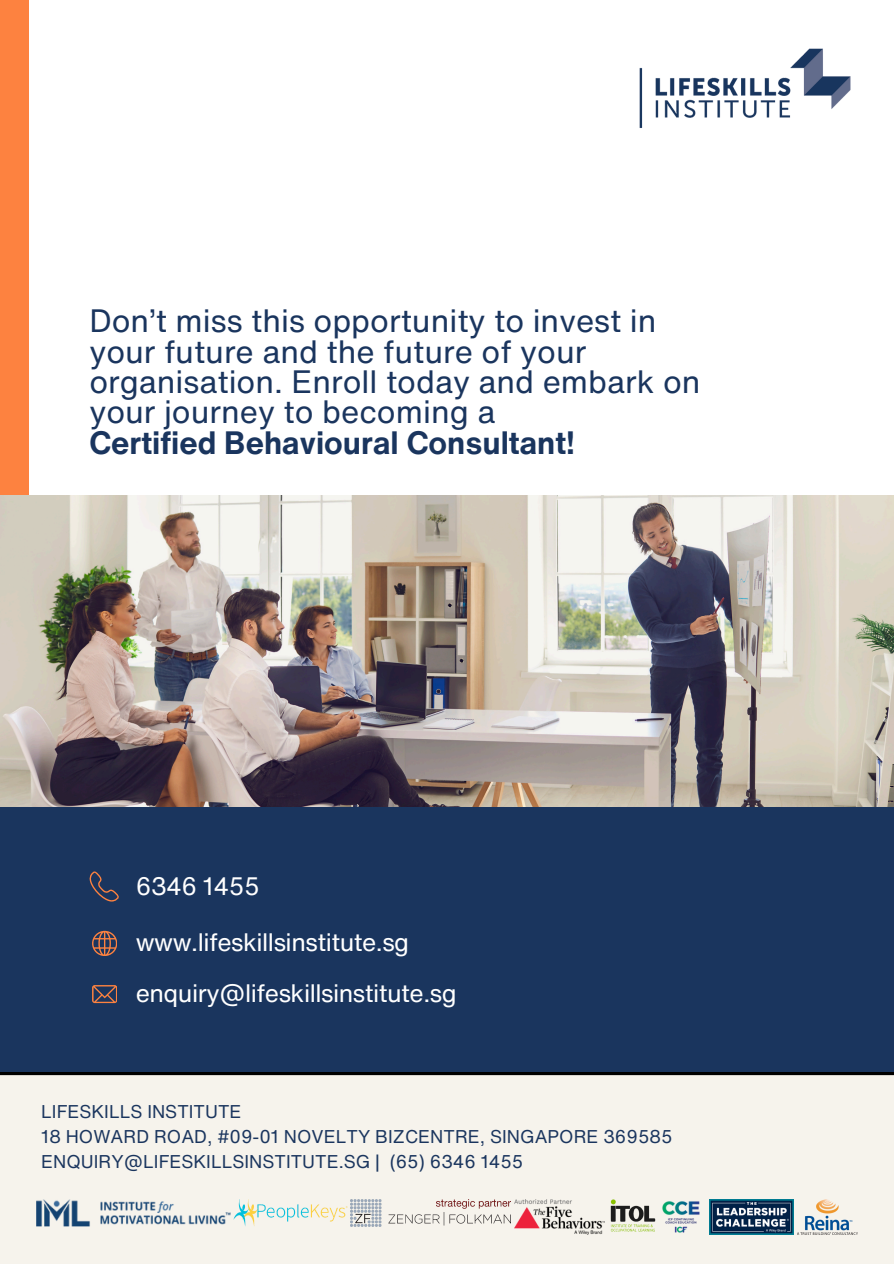
<style>
.page{position:relative;width:894px;height:1264px;background:#fff}
.page>*{position:absolute;margin:0;border:0;box-sizing:border-box;transform-origin:0 0}
.t1{font:31.5px/30.3px "Helvetica Now Text";color:#1a355e}
.t2{font:24.6px "Helvetica Now Text";letter-spacing:-.02em;color:#fff}
.t3{font:18px "Helvetica Now Text";color:#1a355e}
.s1{font-weight:700}
</style>
<div class="page">
<div style="left:0;top:806px;width:892px;height:266px;background:#1a355e"></div>
<svg style="left:92px;top:930px;width:25px;height:25px"></svg>
<svg style="left:92px;top:985px;width:25px;height:18px"></svg>
<div style="left:0;top:0;width:29px;height:508px;background:#fd8240"></div>
<img style="left:0;top:495px;width:893px;height:311px">
<div style="left:0;top:1072px;width:893px;height:191px;background:#f6f3ec"></div>
<img style="left:232px;top:1199px;width:116px;height:27px">
<img style="left:797px;top:1199px;width:60px;height:35px">
<img style="left:708px;top:1199px;width:85px;height:35px">
<img style="left:350px;top:1199px;width:160px;height:27px">
<img style="left:514px;top:1199px;width:90px;height:35px">
<img style="left:609px;top:1199px;width:47px;height:34px">
<img style="left:661px;top:1199px;width:39px;height:35px">
<img style="left:639px;top:48px;width:212px;height:80px">
<svg style="left:89px;top:871px;width:30px;height:30px"></svg>
<img style="left:36px;top:1199px;width:194px;height:27px">
<p class="t1" style="left:89px;top:305px;width:612px">Don’t miss this opportunity to invest in your future and the future of your organisation. Enroll today and embark on your journey to becoming a<br><span class="s1">Certified Behavioural Consultant!</span></p>
<p class="t2" style="left:136px;top:867px;width:125px">6346 1455</p>
<p class="t2" style="left:136px;top:923px;width:275px">www.lifeskillsinstitute.sg</p>
<p class="t2" style="left:136px;top:974px;width:322px">enquiry@lifeskillsinstitute.sg</p>
<p class="t3" style="left:41px;top:1097px;width:202px">LIFESKILLS INSTITUTE</p>
<p class="t3" style="left:41px;top:1122px;width:632px">18 HOWARD ROAD, #09-01 NOVELTY BIZCENTRE, SINGAPORE 369585</p>
<p class="t3" style="left:41px;top:1147px;width:483px">ENQUIRY@LIFESKILLSINSTITUTE.SG | (65) 6346 1455</p>
</div>
